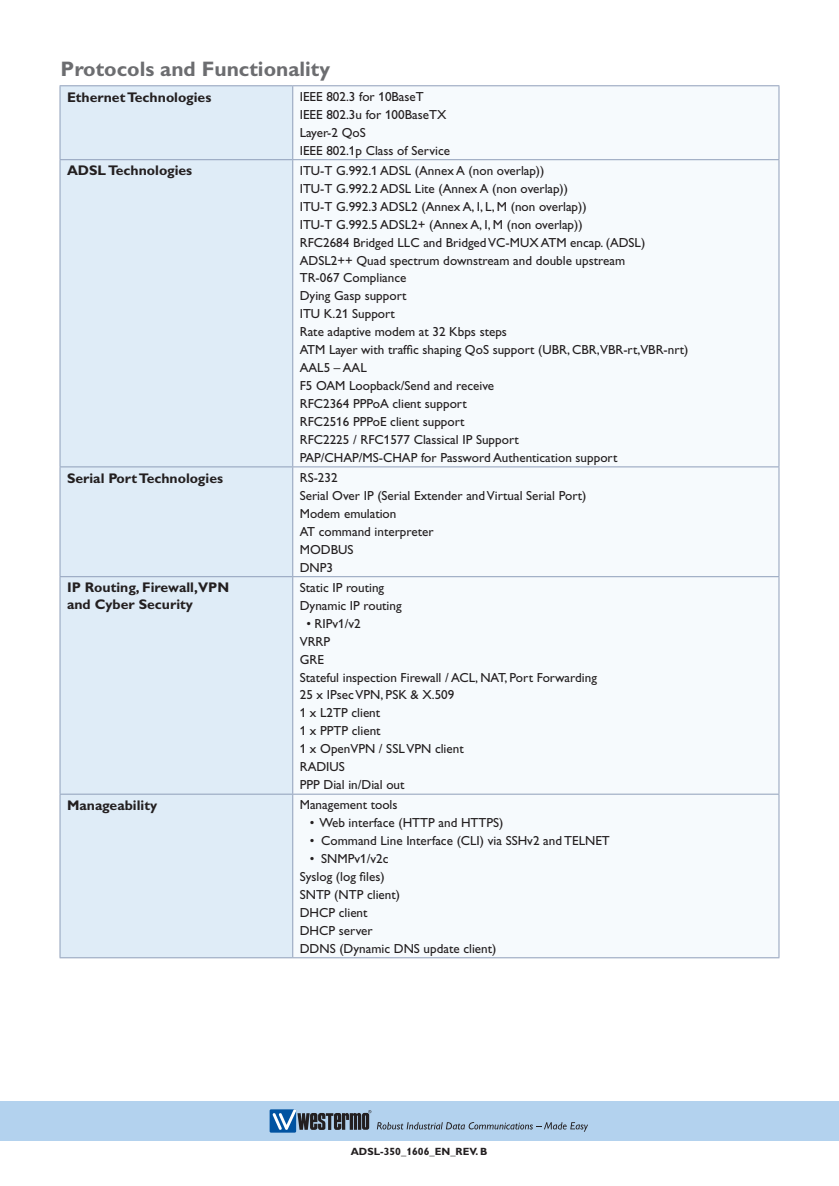
<style>
.page{position:relative;width:839px;height:1186px;background:#fff}
.page>*{position:absolute;margin:0;border:0;box-sizing:border-box;transform-origin:0 0}
.Rubbe_Specifications{font:700 21px "Gill Alt One Mod";color:#6c6d70}
.t1{font:700 14px/17px "Gill Alt One Mod";color:#231f20}
.t2{font:13.12px "Gill Alt One Mod";color:#231f20}
.t3{font:700 10.5px "Gill Alt One Mod";color:#231f20}
</style>
<div class="page">
<div style="left:0;top:1101px;width:838px;height:40px;background:#b3d2ee"></div>
<div style="left:269px;top:1109px;width:27px;height:23px;background:#0153a1"></div>
<svg style="left:272px;top:1109px;width:99px;height:21px"></svg>
<svg style="left:377px;top:1122px;width:211px;height:9px"></svg>
<div style="left:61px;top:86px;width:231px;height:871px;background:#dfecf7"></div>
<div style="left:293px;top:86px;width:485px;height:871px;background:#f6fafd"></div>
<hr style="left:60px;top:85px;width:233px;height:1px;background:#8f9fba">
<hr style="left:60px;top:86px;width:1px;height:73px;background:#8f9fba">
<hr style="left:293px;top:85px;width:486px;height:1px;background:#8f9fba">
<hr style="left:292px;top:86px;width:1px;height:73px;background:#8f9fba">
<hr style="left:778px;top:86px;width:1px;height:73px;background:#8f9fba">
<hr style="left:60px;top:159px;width:233px;height:1px;background:#8f9fba">
<hr style="left:60px;top:160px;width:1px;height:306px;background:#8f9fba">
<hr style="left:293px;top:159px;width:486px;height:1px;background:#8f9fba">
<hr style="left:292px;top:160px;width:1px;height:306px;background:#8f9fba">
<hr style="left:778px;top:160px;width:1px;height:306px;background:#8f9fba">
<hr style="left:60px;top:466px;width:233px;height:1px;background:#8f9fba">
<hr style="left:60px;top:467px;width:1px;height:109px;background:#8f9fba">
<hr style="left:293px;top:466px;width:486px;height:1px;background:#8f9fba">
<hr style="left:292px;top:467px;width:1px;height:109px;background:#8f9fba">
<hr style="left:778px;top:467px;width:1px;height:109px;background:#8f9fba">
<hr style="left:60px;top:576px;width:233px;height:1px;background:#8f9fba">
<hr style="left:60px;top:577px;width:1px;height:216px;background:#8f9fba">
<hr style="left:293px;top:576px;width:486px;height:1px;background:#8f9fba">
<hr style="left:292px;top:577px;width:1px;height:216px;background:#8f9fba">
<hr style="left:778px;top:577px;width:1px;height:216px;background:#8f9fba">
<hr style="left:60px;top:793px;width:233px;height:1px;background:#8f9fba">
<hr style="left:60px;top:794px;width:1px;height:163px;background:#8f9fba">
<hr style="left:293px;top:793px;width:486px;height:1px;background:#8f9fba">
<hr style="left:292px;top:794px;width:1px;height:163px;background:#8f9fba">
<hr style="left:778px;top:794px;width:1px;height:163px;background:#8f9fba">
<hr style="left:60px;top:957px;width:233px;height:1px;background:#8f9fba">
<hr style="left:293px;top:957px;width:486px;height:1px;background:#8f9fba">
<p class="Rubbe_Specifications" style="left:61px;top:57px;width:271px">Protocols and Functionality</p>
<p class="t1" style="left:67px;top:88px;width:146px">Ethernet Technologies</p>
<p class="t2" style="left:300px;top:89px;width:126px">IEEE 802.3 for 10BaseT</p>
<p class="t2" style="left:300px;top:107px;width:148px">IEEE 802.3u for 100BaseTX</p>
<p class="t2" style="left:300px;top:125px;width:67px">Layer-2 QoS</p>
<p class="t2" style="left:300px;top:143px;width:152px">IEEE 802.1p Class of Service</p>
<p class="t1" style="left:67px;top:162px;width:127px">ADSL Technologies</p>
<p class="t2" style="left:300px;top:163px;width:246px">ITU-T G.992.1 ADSL (Annex A (non overlap))</p>
<p class="t2" style="left:300px;top:181px;width:270px">ITU-T G.992.2 ADSL Lite (Annex A (non overlap))</p>
<p class="t2" style="left:300px;top:199px;width:288px">ITU-T G.992.3 ADSL2 (Annex A, I, L, M (non overlap))</p>
<p class="t2" style="left:300px;top:217px;width:284px">ITU-T G.992.5 ADSL2+ (Annex A, I, M (non overlap))</p>
<p class="t2" style="left:300px;top:235px;width:347px">RFC2684 Bridged LLC and Bridged VC-MUX ATM encap. (ADSL)</p>
<p class="t2" style="left:300px;top:253px;width:327px">ADSL2++ Quad spectrum downstream and double upstream</p>
<p class="t2" style="left:300px;top:271px;width:108px">TR-067 Compliance</p>
<p class="t2" style="left:300px;top:289px;width:108px">Dying Gasp support</p>
<p class="t2" style="left:300px;top:307px;width:97px">ITU K.21 Support</p>
<p class="t2" style="left:300px;top:325px;width:209px">Rate adaptive modem at 32 Kbps steps</p>
<p class="t2" style="left:300px;top:343px;width:390px">ATM Layer with traffic shaping QoS support (UBR, CBR,VBR-rt,VBR-nrt)</p>
<p class="t2" style="left:300px;top:361px;width:68px">AAL5 – AAL</p>
<p class="t2" style="left:300px;top:378px;width:196px">F5 OAM Loopback/Send and receive</p>
<p class="t2" style="left:300px;top:396px;width:168px">RFC2364 PPPoA client support</p>
<p class="t2" style="left:300px;top:414px;width:166px">RFC2516 PPPoE client support</p>
<p class="t2" style="left:300px;top:432px;width:220px">RFC2225 / RFC1577 Classical IP Support</p>
<p class="t2" style="left:300px;top:450px;width:319px">PAP/CHAP/MS-CHAP for Password Authentication support</p>
<p class="t1" style="left:67px;top:469px;width:157px">Serial Port Technologies</p>
<p class="t2" style="left:300px;top:470px;width:39px">RS-232</p>
<p class="t2" style="left:300px;top:488px;width:288px">Serial Over IP (Serial Extender and Virtual Serial Port)</p>
<p class="t2" style="left:300px;top:506px;width:98px">Modem emulation</p>
<p class="t2" style="left:300px;top:524px;width:135px">AT command interpreter</p>
<p class="t2" style="left:300px;top:542px;width:55px">MODBUS</p>
<p class="t2" style="left:300px;top:560px;width:35px">DNP3</p>
<p class="t1" style="left:67px;top:579px;width:164px">IP Routing, Firewall,VPN and Cyber Security</p>
<p class="t2" style="left:300px;top:580px;width:86px">Static IP routing</p>
<p class="t2" style="left:300px;top:598px;width:103px">Dynamic IP routing</p>
<p class="t2" style="left:306px;top:616px;width:56px">• RIPv1/v2</p>
<p class="t2" style="left:300px;top:634px;width:32px">VRRP</p>
<p class="t2" style="left:300px;top:652px;width:26px">GRE</p>
<p class="t2" style="left:300px;top:670px;width:298px">Stateful inspection Firewall / ACL, NAT, Port Forwarding</p>
<p class="t2" style="left:300px;top:688px;width:156px">25 x IPsec VPN, PSK &amp; X.509</p>
<p class="t2" style="left:300px;top:706px;width:82px">1 x L2TP client</p>
<p class="t2" style="left:300px;top:724px;width:82px">1 x PPTP client</p>
<p class="t2" style="left:300px;top:741px;width:165px">1 x OpenVPN / SSL VPN client</p>
<p class="t2" style="left:300px;top:759px;width:47px">RADIUS</p>
<p class="t2" style="left:300px;top:777px;width:106px">PPP Dial in/Dial out</p>
<p class="t1" style="left:67px;top:796px;width:92px">Manageability</p>
<p class="t2" style="left:300px;top:797px;width:99px">Management tools</p>
<p class="t2" style="left:310px;top:815px;width:195px">• Web interface (HTTP and HTTPS)</p>
<p class="t2" style="left:310px;top:833px;width:301px">• Command Line Interface (CLI) via SSHv2 and TELNET</p>
<p class="t2" style="left:310px;top:851px;width:80px">• SNMPv1/v2c</p>
<p class="t2" style="left:300px;top:869px;width:86px">Syslog (log files)</p>
<p class="t2" style="left:300px;top:887px;width:102px">SNTP (NTP client)</p>
<p class="t2" style="left:300px;top:905px;width:69px">DHCP client</p>
<p class="t2" style="left:300px;top:923px;width:74px">DHCP server</p>
<p class="t2" style="left:300px;top:941px;width:198px">DDNS (Dynamic DNS update client)</p>
<p class="t3" style="left:351px;top:1146px;width:138px">ADSL-350_1606_EN_REV. B</p>
</div>
